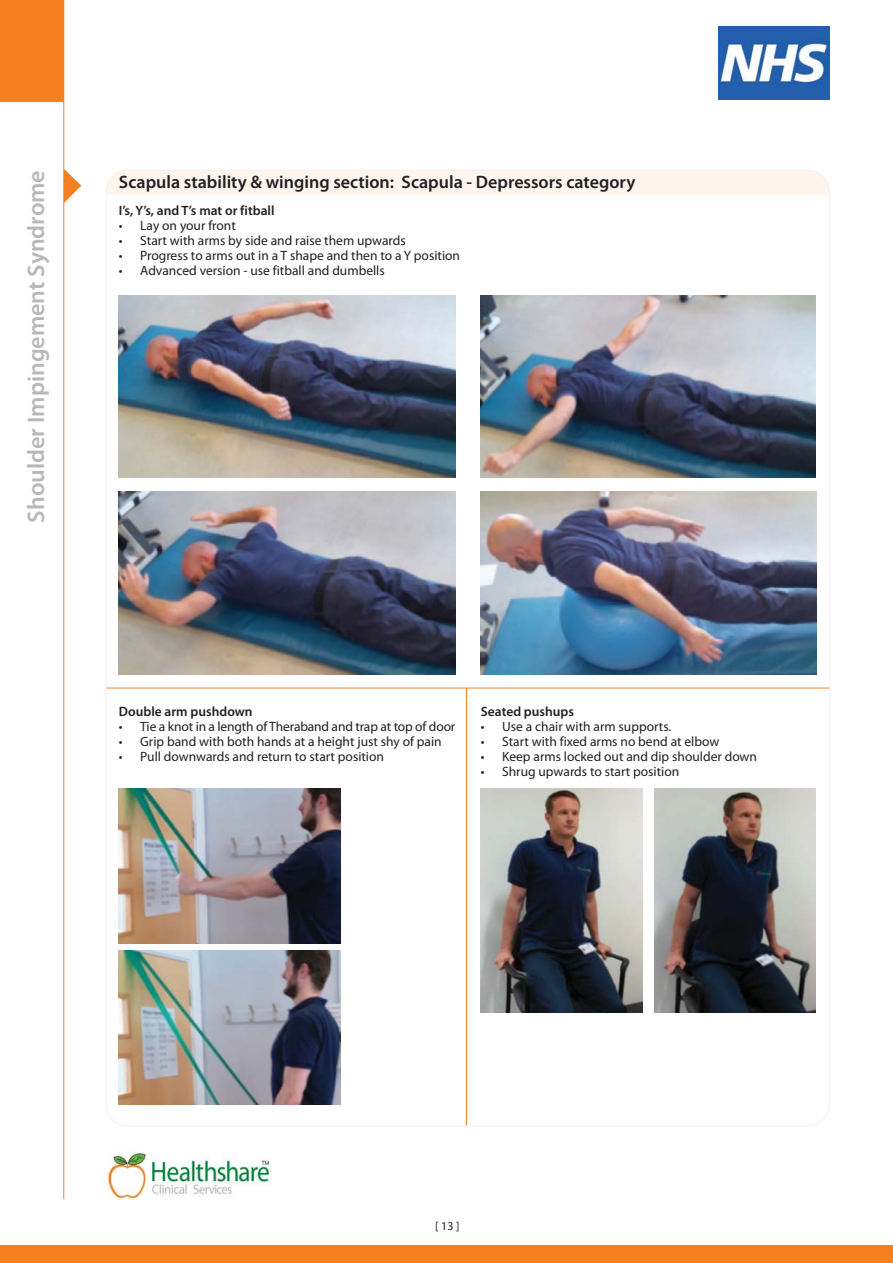
<style>
.page{position:relative;width:893px;height:1263px;background:#fff}
.page>*{position:absolute;margin:0;border:0;box-sizing:border-box;transform-origin:0 0}
.t1{font:600 24px "Myriad Pro";color:#b6b8ba}
.t2{font:600 18px "Myriad Pro";color:#231f20}
.t3{font:13.5px "Myriad Pro";color:#231f20}
.t4{font:600 13.5px "Myriad Pro";color:#231f20}
.t5{font:12px "Myriad Pro";color:#231f20}
</style>
<div class="page">
<div style="left:0;top:1246px;width:893px;height:17px;background:#f58020"></div>
<div style="left:0;top:0;width:64px;height:102px;background:#f58020"></div>
<img style="left:718px;top:26px;width:111px;height:74px">
<hr style="left:63px;top:0;width:1px;height:1199px;background:#f58020">
<div style="left:106px;top:170px;width:723px;height:25px;background:#fff5ed"></div>
<hr style="left:106px;top:688px;width:723px;height:1px;background:#f58020">
<hr style="left:466px;top:688px;width:1px;height:438px;background:#f58020">
<img style="left:119px;top:295px;width:336px;height:183px">
<img style="left:481px;top:295px;width:335px;height:182px">
<img style="left:119px;top:491px;width:336px;height:183px">
<img style="left:119px;top:788px;width:221px;height:155px">
<img style="left:119px;top:950px;width:221px;height:155px">
<svg style="left:64px;top:169px;width:17px;height:34px"></svg>
<img style="left:481px;top:789px;width:161px;height:223px">
<img style="left:655px;top:789px;width:160px;height:223px">
<img style="left:481px;top:491px;width:335px;height:184px">
<img style="left:106px;top:1152px;width:164px;height:47px">
<h1 class="t1" style="left:27px;top:523px;width:354px;rotate:-90deg">Shoulder Impingement Syndrome</h1>
<h2 class="t2" style="left:119px;top:175px;width:518px">Scapula stability &amp; winging section: Scapula - Depressors category</h2>
<p class="t4" style="left:119px;top:205px;width:157px">I’s, Y’s, and T’s mat or fitball</p>
<p class="t3" style="left:119px;top:220px;width:118px">• Lay on your front</p>
<p class="t3" style="left:119px;top:235px;width:288px">• Start with arms by side and raise them upwards</p>
<p class="t3" style="left:119px;top:250px;width:343px">• Progress to arms out in a T shape and then to a Y position</p>
<p class="t3" style="left:119px;top:265px;width:267px">• Advanced version - use fitball and dumbells</p>
<p class="t4" style="left:119px;top:706px;width:135px">Double arm pushdown</p>
<p class="t3" style="left:119px;top:721px;width:338px">• Tie a knot in a length of Theraband and trap at top of door</p>
<p class="t3" style="left:119px;top:736px;width:324px">• Grip band with both hands at a height just shy of pain</p>
<p class="t3" style="left:119px;top:751px;width:267px">• Pull downwards and return to start position</p>
<p class="t4" style="left:481px;top:706px;width:95px">Seated pushups</p>
<p class="t3" style="left:481px;top:721px;width:192px">• Use a chair with arm supports.</p>
<p class="t3" style="left:481px;top:736px;width:240px">• Start with fixed arms no bend at elbow</p>
<p class="t3" style="left:481px;top:751px;width:278px">• Keep arms locked out and dip shoulder down</p>
<p class="t3" style="left:481px;top:766px;width:200px">• Shrug upwards to start position</p>
<p class="t5" style="left:435px;top:1222px;width:26px">[ 13 ]</p>
</div>
